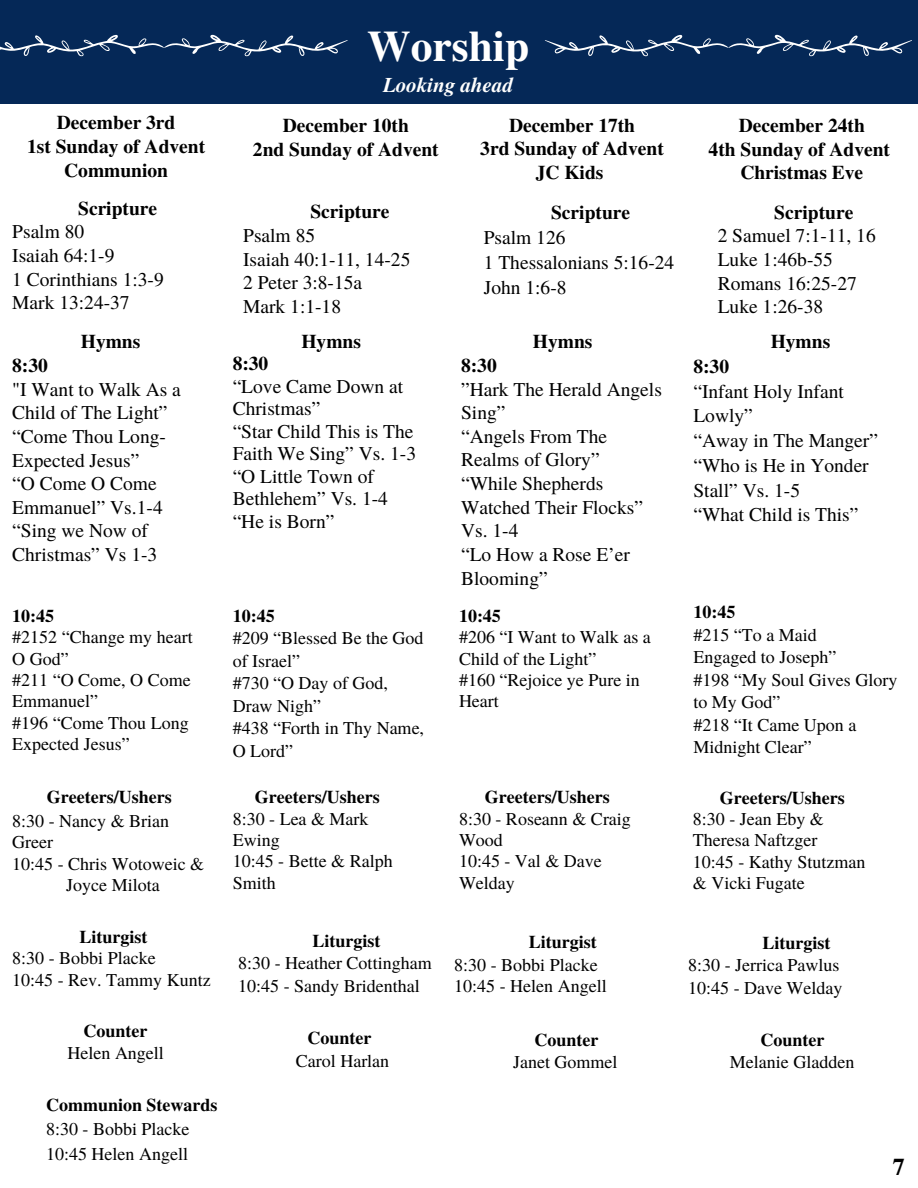
<style>
.page{position:relative;width:918px;height:1188px;background:#fff}
.page>*{position:absolute;margin:0;border:0;box-sizing:border-box;transform-origin:0 0}
.t1{font:700 43.5px "Te X Gyre Termes";color:#fff}
.t2{font:700 24px "Te X Gyre Termes";color:#000}
.t3{font:italic 700 21px "Te X Gyre Termes";color:#fff}
.t4{font:19.5px/23.7px "Te X Gyre Termes";color:#000}
.t5{font:700 19.5px/23.7px "Te X Gyre Termes";color:#000;text-align:center}
.t6{font:18px/21.3px "Te X Gyre Termes";color:#000}
.t7{font:700 18px "Te X Gyre Termes";color:#000}
.s1{font-weight:700}
</style>
<div class="page">
<div style="left:0;top:0;width:918px;height:103px;background:#052857"></div>
<svg style="left:0;top:35px;width:347px;height:21px"></svg>
<svg style="left:545px;top:35px;width:367px;height:21px"></svg>
<p class="t5" style="left:57px;top:110px;width:120px">December 3rd</p>
<p class="t5" style="left:27px;top:134px;width:180px">1st Sunday of Advent<br>Communion</p>
<p class="t5" style="left:78px;top:195px;width:81px">Scripture</p>
<p class="t4" style="left:12px;top:219px;width:74px">Psalm 80</p>
<p class="t4" style="left:12px;top:243px;width:104px">Isaiah 64:1-9</p>
<p class="t4" style="left:12px;top:266px;width:153px">1 Corinthians 1:3-9</p>
<p class="t4" style="left:12px;top:290px;width:119px">Mark 13:24-37</p>
<p class="t5" style="left:81px;top:329px;width:61px">Hymns</p>
<p class="t5" style="left:12px;top:353px;width:37px">8:30</p>
<p class="t4" style="left:12px;top:376px;width:170px">"I Want to Walk As a<br>Child of The Light”</p>
<p class="t4" style="left:12px;top:424px;width:155px">“Come Thou Long-<br>Expected Jesus”</p>
<p class="t4" style="left:12px;top:471px;width:152px">“O Come O Come<br>Emmanuel” Vs.1-4</p>
<p class="t4" style="left:12px;top:518px;width:147px">“Sing we Now of<br>Christmas” Vs 1-3</p>
<p class="t7" style="left:12px;top:602px;width:43px">10:45</p>
<p class="t6" style="left:12px;top:626px;width:182px">#2152 “Change my heart<br>O God”</p>
<p class="t6" style="left:12px;top:668px;width:180px">#211 “O Come, O Come<br>Emmanuel”</p>
<p class="t6" style="left:12px;top:711px;width:178px">#196 “Come Thou Long<br>Expected Jesus”</p>
<p class="t7" style="left:47px;top:783px;width:126px">Greeters/Ushers</p>
<p class="t6" style="left:12px;top:809px;width:158px">8:30 - Nancy &amp; Brian<br>Greer</p>
<p class="t6" style="left:12px;top:852px;width:193px">10:45 - Chris Wotoweic &amp;</p>
<p class="t6" style="left:66px;top:874px;width:95px">Joyce Milota</p>
<p class="t7" style="left:79px;top:923px;width:70px">Liturgist</p>
<p class="t6" style="left:12px;top:947px;width:145px">8:30 - Bobbi Placke</p>
<p class="t6" style="left:12px;top:968px;width:200px">10:45 - Rev. Tammy Kuntz</p>
<p class="t7" style="left:84px;top:1016px;width:65px">Counter</p>
<p class="t6" style="left:68px;top:1041px;width:98px">Helen Angell</p>
<p class="t6" style="left:46px;top:1091px;width:173px;line-height:24.8px"><span class="s1">Communion Stewards<br></span>8:30 - Bobbi Placke<br>10:45 Helen Angell</p>
<p class="t1" style="left:367px;top:13px;width:163px">Worship</p>
<p class="t3" style="left:383px;top:69px;width:132px">Looking ahead</p>
<p class="t5" style="left:283px;top:112px;width:128px">December 10th</p>
<p class="t5" style="left:253px;top:137px;width:187px">2nd Sunday of Advent</p>
<p class="t5" style="left:310px;top:199px;width:81px">Scripture</p>
<p class="t4" style="left:243px;top:223px;width:74px">Psalm 85</p>
<p class="t4" style="left:243px;top:246px;width:169px">Isaiah 40:1-11, 14-25</p>
<p class="t4" style="left:243px;top:270px;width:121px">2 Peter 3:8-15a</p>
<p class="t4" style="left:243px;top:293px;width:99px">Mark 1:1-18</p>
<p class="t5" style="left:301px;top:328px;width:61px">Hymns</p>
<p class="t5" style="left:233px;top:351px;width:37px">8:30</p>
<p class="t4" style="left:233px;top:374px;width:172px;line-height:22.5px">“Love Came Down at<br>Christmas”</p>
<p class="t4" style="left:233px;top:419px;width:185px;line-height:22.5px">“Star Child This is The<br>Faith We Sing” Vs. 1-3</p>
<p class="t4" style="left:233px;top:464px;width:157px;line-height:22.5px">“O Little Town of<br>Bethlehem” Vs. 1-4</p>
<p class="t4" style="left:233px;top:508px;width:103px">“He is Born”</p>
<p class="t7" style="left:233px;top:602px;width:43px">10:45</p>
<p class="t6" style="left:233px;top:626px;width:192px;line-height:22.5px">#209 “Blessed Be the God of Israel”</p>
<p class="t6" style="left:233px;top:671px;width:157px;line-height:22.5px">#730 “O Day of God,<br>Draw Nigh”</p>
<p class="t6" style="left:233px;top:716px;width:193px;line-height:22.5px">#438 “Forth in Thy Name,<br>O Lord”</p>
<p class="t7" style="left:255px;top:783px;width:126px">Greeters/Ushers</p>
<p class="t6" style="left:233px;top:807px;width:137px">8:30 - Lea &amp; Mark<br>Ewing</p>
<p class="t6" style="left:233px;top:850px;width:162px">10:45 - Bette &amp; Ralph<br>Smith</p>
<p class="t5" style="left:509px;top:112px;width:128px">December 17th</p>
<p class="t5" style="left:480px;top:136px;width:185px">3rd Sunday of Advent</p>
<p class="t5" style="left:536px;top:159px;width:69px">JC Kids</p>
<p class="t5" style="left:551px;top:200px;width:81px">Scripture</p>
<p class="t4" style="left:484px;top:225px;width:83px">Psalm 126</p>
<p class="t4" style="left:484px;top:249px;width:192px">1 Thessalonians 5:16-24</p>
<p class="t4" style="left:484px;top:274px;width:84px">John 1:6-8</p>
<p class="t5" style="left:533px;top:329px;width:61px">Hymns</p>
<p class="t5" style="left:461px;top:352px;width:37px">8:30</p>
<p class="t4" style="left:461px;top:376px;width:202px">”Hark The Herald Angels<br>Sing”</p>
<p class="t4" style="left:461px;top:423px;width:148px">“Angels From The<br>Realms of Glory”</p>
<p class="t4" style="left:461px;top:471px;width:183px">“While Shepherds<br>Watched Their Flocks”<br>Vs. 1-4</p>
<p class="t4" style="left:461px;top:542px;width:170px">“Lo How a Rose E’er<br>Blooming”</p>
<p class="t7" style="left:459px;top:602px;width:43px">10:45</p>
<p class="t6" style="left:459px;top:626px;width:193px">#206 “I Want to Walk as a<br>Child of the Light”</p>
<p class="t6" style="left:459px;top:668px;width:182px">#160 “Rejoice ye Pure in<br>Heart</p>
<p class="t7" style="left:485px;top:783px;width:126px">Greeters/Ushers</p>
<p class="t6" style="left:459px;top:807px;width:173px">8:30 - Roseann &amp; Craig<br>Wood</p>
<p class="t6" style="left:459px;top:850px;width:144px">10:45 - Val &amp; Dave<br>Welday</p>
<p class="t5" style="left:739px;top:113px;width:128px">December 24th</p>
<p class="t5" style="left:709px;top:136px;width:183px">4th Sunday of Advent</p>
<p class="t5" style="left:740px;top:160px;width:124px">Christmas Eve</p>
<p class="t5" style="left:774px;top:199px;width:81px">Scripture</p>
<p class="t4" style="left:718px;top:223px;width:160px">2 Samuel 7:1-11, 16</p>
<p class="t4" style="left:718px;top:247px;width:117px">Luke 1:46b-55</p>
<p class="t4" style="left:718px;top:270px;width:141px">Romans 16:25-27</p>
<p class="t4" style="left:718px;top:294px;width:107px">Luke 1:26-38</p>
<p class="t5" style="left:771px;top:329px;width:61px">Hymns</p>
<p class="t5" style="left:693px;top:353px;width:37px">8:30</p>
<p class="t4" style="left:693px;top:378px;width:152px;line-height:24.8px">“Infant Holy Infant<br>Lowly”</p>
<p class="t4" style="left:693px;top:428px;width:186px">“Away in The Manger”</p>
<p class="t4" style="left:693px;top:452px;width:177px;line-height:24.8px">“Who is He in Yonder<br>Stall” Vs. 1-5</p>
<p class="t4" style="left:693px;top:502px;width:167px">“What Child is This”</p>
<p class="t7" style="left:693px;top:598px;width:43px">10:45</p>
<p class="t6" style="left:693px;top:622px;width:144px;line-height:22.5px">#215 “To a Maid<br>Engaged to Joseph”</p>
<p class="t6" style="left:693px;top:667px;width:205px;line-height:22.5px">#198 “My Soul Gives Glory to My God”</p>
<p class="t6" style="left:693px;top:712px;width:164px;line-height:22.5px">#218 “It Came Upon a<br>Midnight Clear”</p>
<p class="t7" style="left:720px;top:784px;width:126px">Greeters/Ushers</p>
<p class="t6" style="left:693px;top:807px;width:132px">8:30 - Jean Eby &amp;<br>Theresa Naftzger</p>
<p class="t6" style="left:693px;top:850px;width:174px">10:45 - Kathy Stutzman &amp; Vicki Fugate</p>
<p class="t7" style="left:313px;top:927px;width:70px">Liturgist</p>
<p class="t6" style="left:238px;top:952px;width:195px">8:30 - Heather Cottingham</p>
<p class="t6" style="left:238px;top:974px;width:183px">10:45 - Sandy Bridenthal</p>
<p class="t7" style="left:307px;top:1024px;width:65px">Counter</p>
<p class="t6" style="left:296px;top:1049px;width:95px">Carol Harlan</p>
<p class="t7" style="left:529px;top:928px;width:70px">Liturgist</p>
<p class="t6" style="left:454px;top:953px;width:145px">8:30 - Bobbi Placke</p>
<p class="t6" style="left:454px;top:975px;width:154px">10:45 - Helen Angell</p>
<p class="t7" style="left:534px;top:1026px;width:65px">Counter</p>
<p class="t6" style="left:513px;top:1050px;width:106px">Janet Gommel</p>
<p class="t7" style="left:763px;top:929px;width:70px">Liturgist</p>
<p class="t6" style="left:688px;top:954px;width:153px">8:30 - Jerrica Pawlus</p>
<p class="t6" style="left:688px;top:976px;width:156px">10:45 - Dave Welday</p>
<p class="t7" style="left:760px;top:1026px;width:65px">Counter</p>
<p class="t6" style="left:730px;top:1050px;width:126px">Melanie Gladden</p>
<p class="t2" style="left:893px;top:1148px;width:13px">7</p>
</div>
